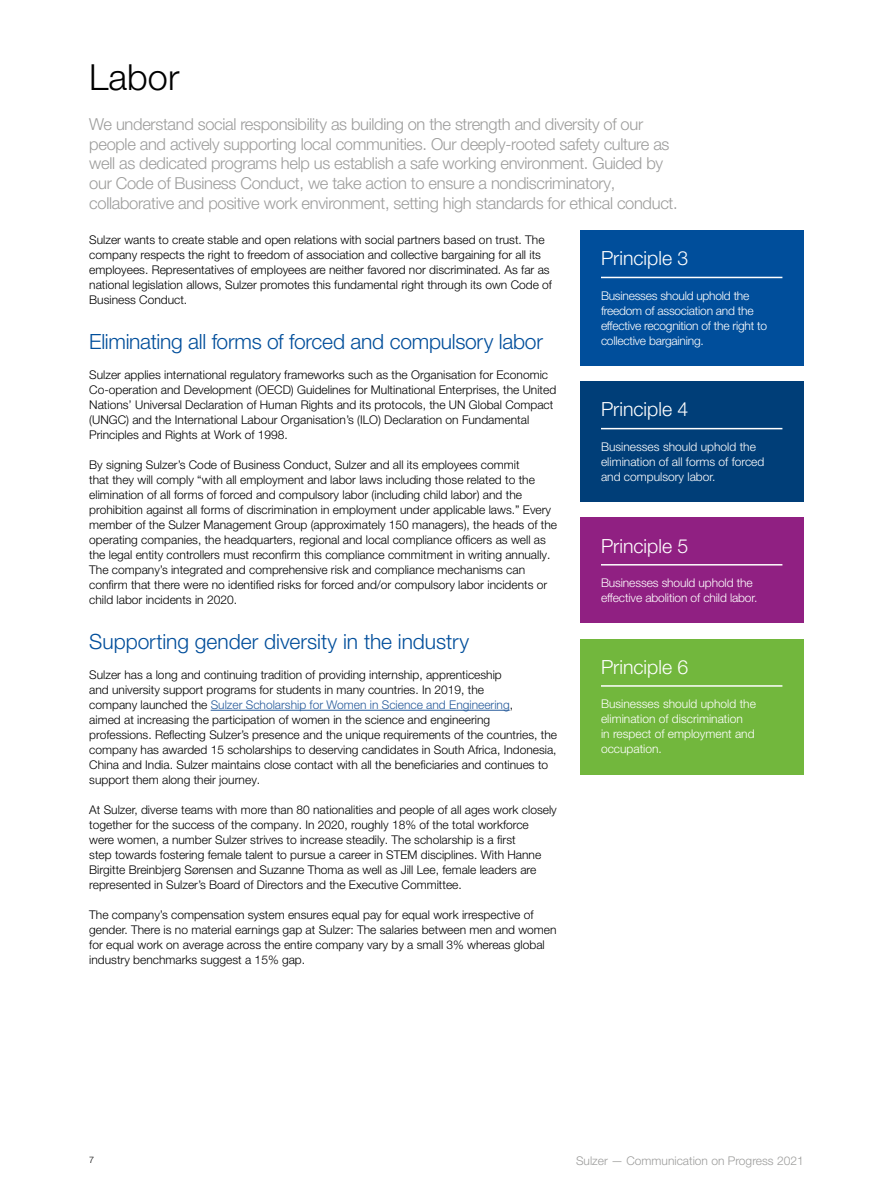
<style>
.page{position:relative;width:893px;height:1191px;background:#fff}
.page>*{position:absolute;margin:0;border:0;box-sizing:border-box;transform-origin:0 0}
.t1{font:300 36px "Helvetica Neue LT Pro";color:#000}
.Subheading{font:300 21px "Helvetica Neue LT Pro";letter-spacing:-.01em;color:#004e9b}
.Principle_subtitle_w{font:300 19.5px "Helvetica Neue LT Pro";color:#fff}
.Intro_text{font:300 16.5px/19.8px "Helvetica Neue LT Pro";letter-spacing:-.02em;color:#9d9d9c}
.Body_text{font:300 12px/15px "Helvetica Neue LT Pro";color:#000}
.Body_text-2{font:300 12px/15px "Helvetica Neue LT Pro";letter-spacing:-.01em;color:#fff}
.t2{font:300 12px "Helvetica Neue LT Pro";color:#9d9d9c}
.t3{font:300 9px "Helvetica Neue LT Pro";color:#000}
.s1{color:#275b9b}
</style>
<div class="page">
<hr style="left:211px;top:710px;width:299px;height:1px;background:#275b9b">
<div style="left:580px;top:230px;width:224px;height:136px;background:#004e9b"></div>
<hr style="left:601px;top:277px;width:181px;height:1px;background:#fff">
<div style="left:580px;top:381px;width:224px;height:121px;background:#003e78"></div>
<hr style="left:601px;top:428px;width:181px;height:1px;background:#fff">
<div style="left:580px;top:517px;width:224px;height:106px;background:#902082"></div>
<hr style="left:601px;top:564px;width:181px;height:1px;background:#fff">
<div style="left:580px;top:638px;width:224px;height:136px;background:#72b73d"></div>
<hr style="left:601px;top:685px;width:181px;height:1px;background:#fff">
<p class="t1" style="left:89px;top:55px;width:92px">Labor</p>
<p class="Intro_text" style="left:89px;top:114px;width:582px">We understand social responsibility as building on the strength and diversity of our people and actively supporting local communities. Our deeply-rooted safety culture as well as dedicated programs help us establish a safe working environment. Guided by our Code of Business Conduct, we take action to ensure a nondiscriminatory,</p>
<p class="Intro_text" style="left:89px;top:193px;width:590px">collaborative and positive work environment, setting high standards for ethical conduct.</p>
<p class="Principle_subtitle_w" style="left:601px;top:246px;width:89px">Principle 3</p>
<p class="Body_text-2" style="left:601px;top:288px;width:168px">Businesses should uphold the freedom of association and the effective recognition of the right to collective bargaining.</p>
<p class="Body_text" style="left:89px;top:232px;width:464px">Sulzer wants to create stable and open relations with social partners based on trust. The company respects the right to freedom of association and collective bargaining for all its employees. Representatives of employees are neither favored nor discriminated. As far as national legislation allows, Sulzer promotes this fundamental right through its own Code of Business Conduct.</p>
<p class="Subheading" style="left:89px;top:328px;width:455px">Eliminating all forms of forced and compulsory labor</p>
<p class="Body_text" style="left:89px;top:367px;width:468px">Sulzer applies international regulatory frameworks such as the Organisation for Economic Co-operation and Development (OECD) Guidelines for Multinational Enterprises, the United Nations’ Universal Declaration of Human Rights and its protocols, the UN Global Compact (UNGC) and the International Labour Organisation’s (ILO) Declaration on Fundamental Principles and Rights at Work of 1998.</p>
<p class="Body_text" style="left:89px;top:457px;width:447px">By signing Sulzer’s Code of Business Conduct, Sulzer and all its employees commit that they will comply “with all employment and labor laws including those related to the elimination of all forms of forced and compulsory labor (including child labor) and the</p>
<p class="Body_text" style="left:89px;top:502px;width:469px">prohibition against all forms of discrimination in employment under applicable laws.” Every member of the Sulzer Management Group (approximately 150 managers), the heads of the operating companies, the headquarters, regional and local compliance officers as well as the legal entity controllers must reconfirm this compliance commitment in writing annually.<br>The company’s integrated and comprehensive risk and compliance mechanisms can confirm that there were no identified risks for forced and/or compulsory labor incidents or child labor incidents in 2020.</p>
<p class="Subheading" style="left:89px;top:628px;width:381px">Supporting gender diversity in the industry</p>
<p class="Body_text" style="left:89px;top:667px;width:469px">Sulzer has a long and continuing tradition of providing internship, apprenticeship<br>and university support programs for students in many countries. In 2019, the<br>company launched the <span class="s1">Sulzer Scholarship for Women in Science and Engineering</span>,<br>aimed at increasing the participation of women in the science and engineering<br>professions. Reflecting Sulzer’s presence and the unique requirements of the countries, the company has awarded 15 scholarships to deserving candidates in South Africa, Indonesia, China and India. Sulzer maintains close contact with all the beneficiaries and continues to support them along their journey.</p>
<p class="Body_text" style="left:89px;top:802px;width:469px">At Sulzer, diverse teams with more than 80 nationalities and people of all ages work closely together for the success of the company. In 2020, roughly 18% of the total workforce<br>were women, a number Sulzer strives to increase steadily. The scholarship is a first<br>step towards fostering female talent to pursue a career in STEM disciplines. With Hanne Birgitte Breinbjerg Sørensen and Suzanne Thoma as well as Jill Lee, female leaders are represented in Sulzer’s Board of Directors and the Executive Committee.</p>
<p class="Body_text" style="left:89px;top:907px;width:469px">The company’s compensation system ensures equal pay for equal work irrespective of gender. There is no material earnings gap at Sulzer: The salaries between men and women for equal work on average across the entire company vary by a small 3% whereas global industry benchmarks suggest a 15% gap.</p>
<p class="Principle_subtitle_w" style="left:601px;top:397px;width:89px">Principle 4</p>
<p class="Body_text-2" style="left:601px;top:439px;width:165px">Businesses should uphold the elimination of all forms of forced and compulsory labor.</p>
<p class="Principle_subtitle_w" style="left:601px;top:534px;width:89px">Principle 5</p>
<p class="Body_text-2" style="left:601px;top:575px;width:158px">Businesses should uphold the effective abolition of child labor.</p>
<p class="Principle_subtitle_w" style="left:601px;top:655px;width:89px">Principle 6</p>
<p class="Body_text-2" style="left:601px;top:696px;width:156px">Businesses should uphold the elimination of discrimination<br>in respect of employment and occupation.</p>
<p class="t3" style="left:89px;top:1154px;width:7px">7</p>
<p class="t2" style="left:576px;top:1153px;width:229px">Sulzer — Communication on Progress 2021</p>
</div>
